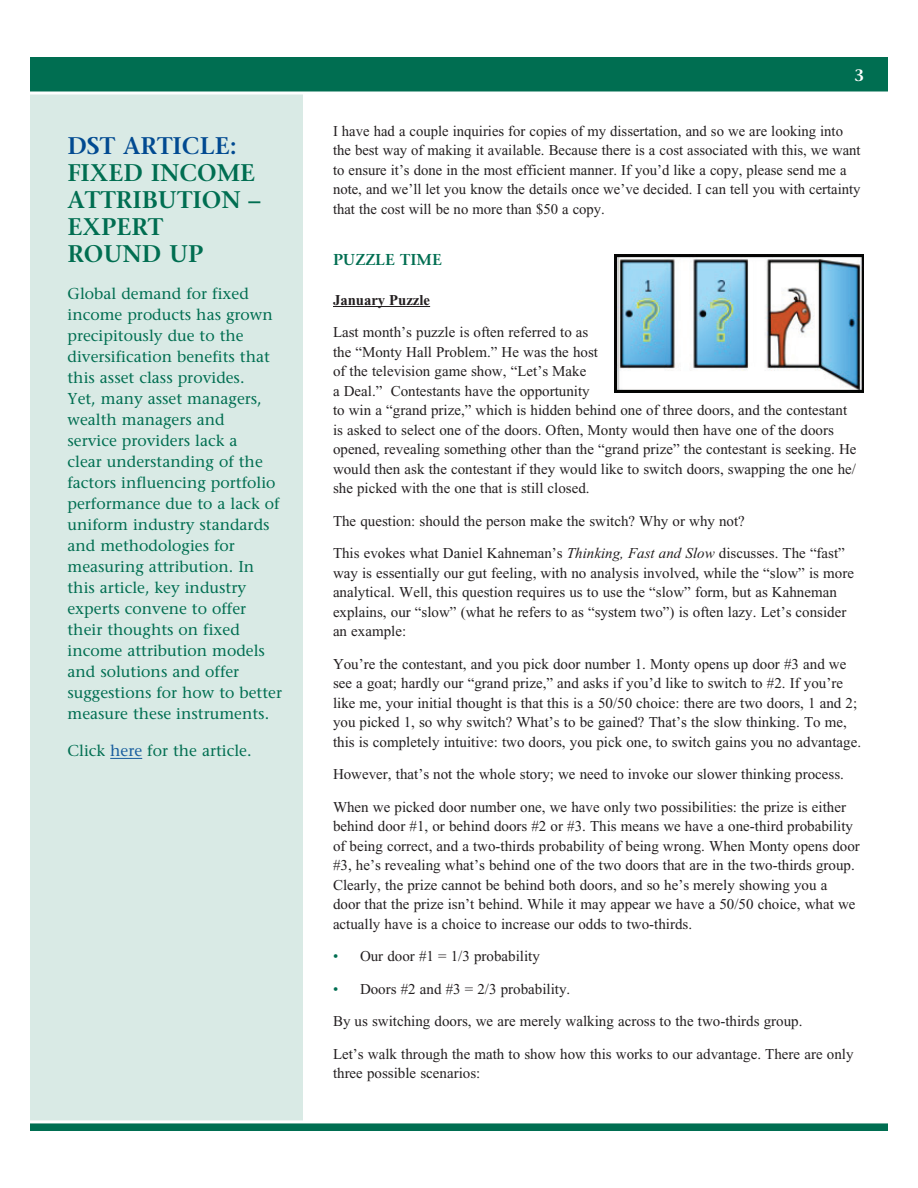
<style>
.page{position:relative;width:918px;height:1188px;background:#fff}
.page>*{position:absolute;margin:0;border:0;box-sizing:border-box;transform-origin:0 0}
.t1{font:600 24px/27px "Stone Serif";color:#006e51}
.t2{font:600 24px "Stone Serif";color:#014a91}
.t3{font:600 16.5px "Stone Serif";color:#fff}
.t4{font:15.75px/21px "Stone Serif";color:#006e51}
.t5{font:600 15.75px "Stone Serif";color:#006e51}
.t6{font:15px/19.5px "Times New Roman";color:#231f20}
.t7{font:700 15px "Times New Roman";color:#231f20}
.s1{color:#175d9e}
.s2{font-style:italic}
.s3{color:#006e51}
</style>
<div class="page">
<div style="left:27px;top:84px;width:279px;height:1050px;background:#d9eae5;border:3px solid #fff"></div>
<hr style="left:333px;top:306px;width:97px;height:1px;background:#231f20">
<div style="left:27px;top:54px;width:864px;height:40px;background:#006e51;border:3px solid #fff"></div>
<div style="left:27px;top:1120px;width:864px;height:14px;background:#006e51;border:3px solid #fff"></div>
<hr style="left:110px;top:758px;width:32px;height:1px;background:#175d9e">
<img style="left:614px;top:255px;width:250px;height:138px">
<h1 class="t2" style="left:68px;top:131px;width:171px">DST ARTICLE:</h1>
<h1 class="t1" style="left:68px;top:159px;width:194px">FIXED INCOME<br>ATTRIBUTION –<br>EXPERT<br>ROUND UP</h1>
<p class="t4" style="left:68px;top:283px;width:216px">Global demand for fixed income products has grown precipitously due to the diversification benefits that this asset class provides.<br>Yet, many asset managers, wealth managers and<br>service providers lack a<br>clear understanding of the factors influencing portfolio performance due to a lack of uniform industry standards and methodologies for measuring attribution. In this article, key industry experts convene to offer their thoughts on fixed income attribution models and solutions and offer suggestions for how to better measure these instruments.</p>
<p class="t4" style="left:68px;top:740px;width:186px">Click <span class="s1">here</span> for the article.</p>
<p class="t3" style="left:854px;top:65px;width:11px">3</p>
<p class="t6" style="left:333px;top:121px;width:529px">I have had a couple inquiries for copies of my dissertation, and so we are looking into the best way of making it available. Because there is a cost associated with this, we want to ensure it’s done in the most efficient manner. If you’d like a copy, please send me a note, and we’ll let you know the details once we’ve decided. I can tell you with certainty that the cost will be no more than $50 a copy.</p>
<p class="t5" style="left:333px;top:250px;width:110px">PUZZLE TIME</p>
<p class="t7" style="left:333px;top:292px;width:99px">January Puzzle</p>
<p class="t6" style="left:333px;top:323px;width:525px">Last month’s puzzle is often referred to as<br>the “Monty Hall Problem.” He was the host<br>of the television game show, “Let’s Make<br>a Deal.” Contestants have the opportunity<br>to win a “grand prize,” which is hidden behind one of three doors, and the contestant is asked to select one of the doors. Often, Monty would then have one of the doors opened, revealing something other than the “grand prize” the contestant is seeking. He would then ask the contestant if they would like to switch doors, swapping the one he/ she picked with the one that is still closed.</p>
<p class="t6" style="left:333px;top:505px;width:513px;line-height:32.4px">The question: should the person make the switch? Why or why not?<br>This evokes what Daniel Kahneman’s <span class="s2">Thinking, Fast and Slow</span> discusses. The “fast”</p>
<p class="t6" style="left:333px;top:563px;width:523px">way is essentially our gut feeling, with no analysis involved, while the “slow” is more analytical. Well, this question requires us to use the “slow” form, but as Kahneman explains, our “slow” (what he refers to as “system two”) is often lazy. Let’s consider an example:</p>
<p class="t6" style="left:333px;top:654px;width:530px">You’re the contestant, and you pick door number 1. Monty opens up door #3 and we see a goat; hardly our “grand prize,” and asks if you’d like to switch to #2. If you’re like me, your initial thought is that this is a 50/50 choice: there are two doors, 1 and 2; you picked 1, so why switch? What’s to be gained? That’s the slow thinking. To me, this is completely intuitive: two doors, you pick one, to switch gains you no advantage.</p>
<p class="t6" style="left:333px;top:758px;width:515px;line-height:32.4px">However, that’s not the whole story; we need to invoke our slower thinking process.<br>When we picked door number one, we have only two possibilities: the prize is either</p>
<p class="t6" style="left:333px;top:817px;width:528px">behind door #1, or behind doors #2 or #3. This means we have a one-third probability of being correct, and a two-thirds probability of being wrong. When Monty opens door #3, he’s revealing what’s behind one of the two doors that are in the two-thirds group.<br>Clearly, the prize cannot be behind both doors, and so he’s merely showing you a<br>door that the prize isn’t behind. While it may appear we have a 50/50 choice, what we actually have is a choice to increase our odds to two-thirds.</p>
<p class="t6" style="left:333px;top:947px;width:208px"><span class="s3">•</span> Our door #1 = 1/3 probability</p>
<p class="t6" style="left:333px;top:973px;width:522px;line-height:32.4px"><span class="s3">•</span> Doors #2 and #3 = 2/3 probability.<br>By us switching doors, we are merely walking across to the two-thirds group.<br>Let’s walk through the math to show how this works to our advantage. There are only</p>
<p class="t6" style="left:333px;top:1063px;width:149px">three possible scenarios:</p>
</div>
